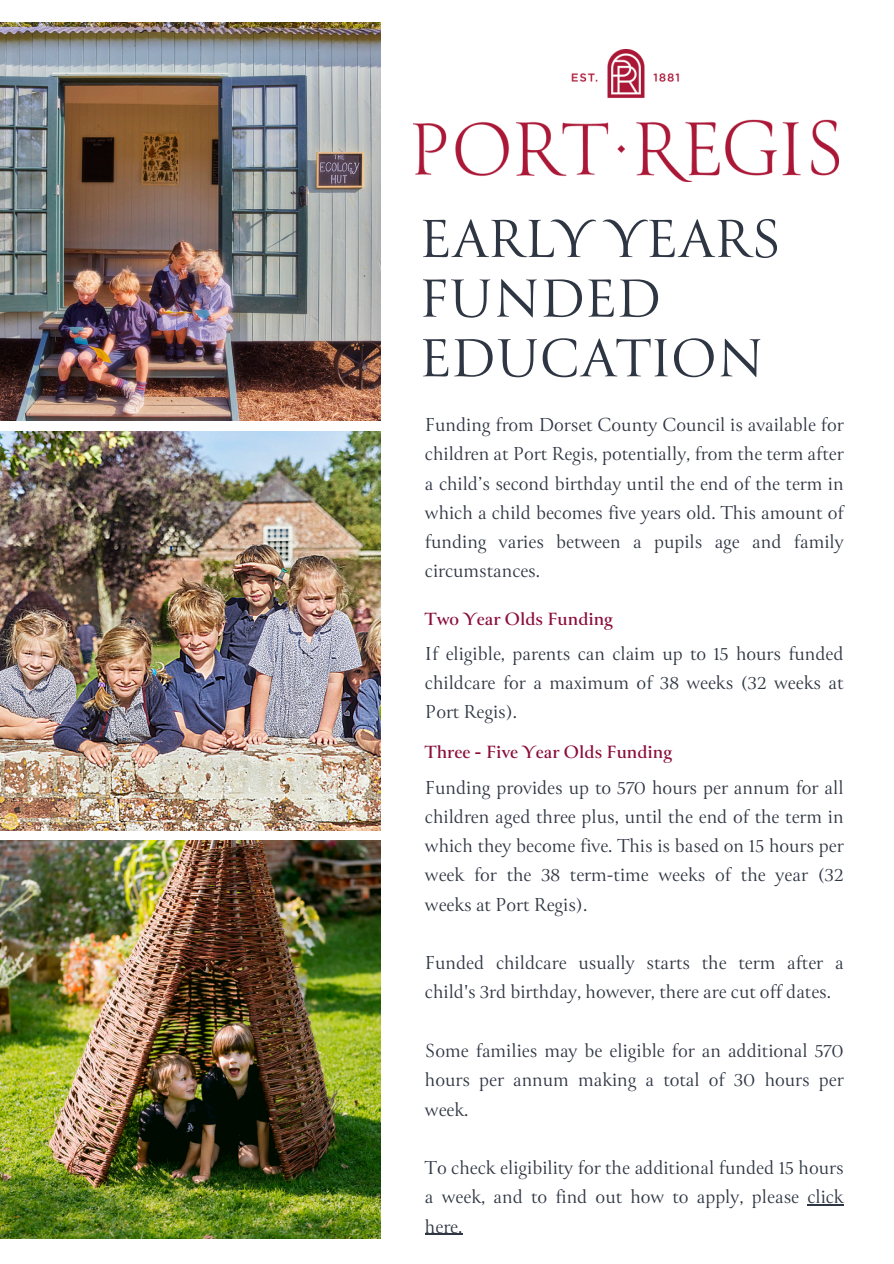
<style>
.page{position:relative;width:894px;height:1264px;background:#fff}
.page>*{position:absolute;margin:0;border:0;box-sizing:border-box;transform-origin:0 0}
.t1{font:60px/59.7px "Canto";color:#2f3643}
.t2{font:21px/29.2px "Canto";color:#2f3643;text-align:justify}
.t3{font:700 19.5px "Canto";color:#8b0d3b}
</style>
<div class="page">
<img style="left:0;top:22px;width:380px;height:398px">
<img style="left:0;top:840px;width:380px;height:398px">
<img style="left:0;top:431px;width:380px;height:399px">
<img style="left:413px;top:50px;width:425px;height:131px">
<hr style="left:807px;top:1204px;width:36px;height:1px;background:#2f3643">
<hr style="left:425px;top:1233px;width:37px;height:1px;background:#2f3643">
<p class="t1" style="left:419px;top:210px;width:363px">EARLY YEARS<br>FUNDED<br>EDUCATION</p>
<p class="t2" style="left:425px;top:410px;width:420px">Funding from Dorset County Council is available for children at Port Regis, potentially, from the term after a child’s second birthday until the end of the term in which a child becomes five years old. This amount of funding varies between a pupils age and family circumstances.</p>
<h1 class="t3" style="left:425px;top:608px;width:189px">Two Year Olds Funding</h1>
<p class="t2" style="left:425px;top:639px;width:420px">If eligible, parents can claim up to 15 hours funded childcare for a maximum of 38 weeks (32 weeks at Port Regis).</p>
<p class="t3" style="left:425px;top:742px;width:248px">Three - Five Year Olds Funding</p>
<p class="t2" style="left:425px;top:773px;width:420px">Funding provides up to 570 hours per annum for all children aged three plus, until the end of the term in which they become five. This is based on 15 hours per week for the 38 term-time weeks of the year (32 weeks at Port Regis).</p>
<h2 class="t2" style="left:425px;top:948px;width:420px">Funded childcare usually starts the term after a child's 3rd birthday, however, there are cut off dates.</h2>
<p class="t2" style="left:425px;top:1036px;width:420px">Some families may be eligible for an additional 570 hours per annum making a total of 30 hours per week.</p>
<h2 class="t2" style="left:425px;top:1153px;width:420px">To check eligibility for the additional funded 15 hours a week, and to find out how to apply, please click here.</h2>
</div>
